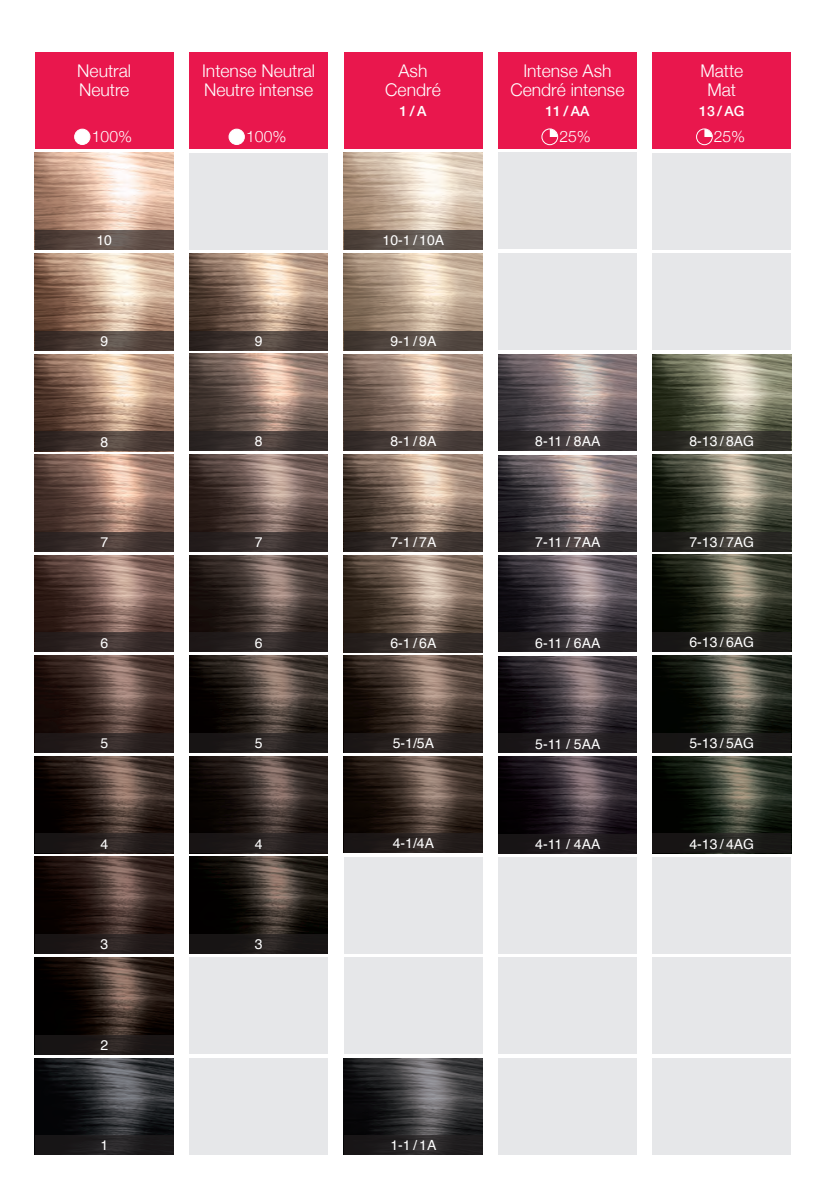
<style>
.page{position:relative;width:824px;height:1204px;background:#fff}
.page>*{position:absolute;margin:0;border:0;box-sizing:border-box;transform-origin:0 0}
.t1{font:300 17.5px/19.2px "Helvetica Neue";color:#fff;text-align:center}
.t2{font:300 15.75px "Helvetica Neue";color:#fff}
.t3{font:14px "Helvetica";color:#fff}
.t4{font:500 14px "Helvetica Neue";color:#fff}
</style>
<div class="page">
<img style="left:344px;top:756px;width:138px;height:78px">
<img style="left:344px;top:1058px;width:138px;height:77px">
<img style="left:344px;top:655px;width:138px;height:78px">
<img style="left:344px;top:555px;width:138px;height:78px">
<img style="left:344px;top:455px;width:138px;height:77px">
<img style="left:344px;top:354px;width:138px;height:77px">
<img style="left:344px;top:254px;width:138px;height:77px">
<img style="left:344px;top:153px;width:138px;height:77px">
<svg style="left:344px;top:834px;width:138px;height:19px;background:#241e1c"></svg>
<svg style="left:344px;top:1135px;width:138px;height:20px;background:#232021"></svg>
<svg style="left:344px;top:733px;width:138px;height:19px;background:#282220"></svg>
<svg style="left:344px;top:633px;width:138px;height:19px;background:#352d29"></svg>
<svg style="left:344px;top:532px;width:138px;height:20px;background:#3d3430"></svg>
<svg style="left:344px;top:431px;width:138px;height:20px;background:#453b37"></svg>
<svg style="left:344px;top:331px;width:138px;height:20px;background:#50463f"></svg>
<svg style="left:344px;top:230px;width:138px;height:20px;background:#5a504a"></svg>
<div style="left:344px;top:52px;width:138px;height:97px;background:#e9174d"></div>
<div style="left:344px;top:957px;width:138px;height:97px;background:#e6e7e9"></div>
<div style="left:344px;top:857px;width:138px;height:97px;background:#e6e7e9"></div>
<img style="left:35px;top:756px;width:138px;height:78px">
<img style="left:35px;top:857px;width:138px;height:77px">
<img style="left:35px;top:656px;width:138px;height:77px">
<img style="left:35px;top:1058px;width:138px;height:77px">
<img style="left:35px;top:957px;width:138px;height:78px">
<img style="left:35px;top:555px;width:138px;height:78px">
<img style="left:35px;top:455px;width:138px;height:77px">
<img style="left:35px;top:354px;width:138px;height:78px">
<img style="left:35px;top:253px;width:138px;height:78px">
<img style="left:35px;top:153px;width:138px;height:77px">
<svg style="left:35px;top:1135px;width:138px;height:20px;background:#1d1b1d"></svg>
<svg style="left:35px;top:1035px;width:138px;height:19px;background:#1d1817"></svg>
<div style="left:35px;top:52px;width:138px;height:97px;background:#e9174d"></div>
<svg style="left:35px;top:934px;width:138px;height:20px;background:#211a19"></svg>
<svg style="left:35px;top:733px;width:138px;height:20px;background:#271f1e"></svg>
<svg style="left:35px;top:633px;width:138px;height:19px;background:#332826"></svg>
<svg style="left:35px;top:532px;width:138px;height:19px;background:#3c302d"></svg>
<svg style="left:35px;top:432px;width:138px;height:19px;background:#443732"></svg>
<svg style="left:35px;top:331px;width:138px;height:19px;background:#4e403a"></svg>
<svg style="left:35px;top:230px;width:138px;height:20px;background:#5b4c45"></svg>
<svg style="left:35px;top:834px;width:138px;height:19px;background:#211b1a"></svg>
<div style="left:498px;top:52px;width:139px;height:97px;background:#e9174d"></div>
<div style="left:498px;top:957px;width:139px;height:97px;background:#e6e7e9"></div>
<div style="left:498px;top:1058px;width:139px;height:97px;background:#e6e7e9"></div>
<div style="left:498px;top:153px;width:139px;height:96px;background:#e6e7e9"></div>
<img style="left:498px;top:757px;width:139px;height:77px">
<img style="left:498px;top:656px;width:139px;height:78px">
<img style="left:498px;top:555px;width:139px;height:78px">
<img style="left:498px;top:455px;width:139px;height:77px">
<img style="left:498px;top:354px;width:139px;height:77px">
<svg style="left:498px;top:734px;width:139px;height:19px;background:#231e21"></svg>
<svg style="left:498px;top:633px;width:139px;height:19px;background:#292427"></svg>
<svg style="left:498px;top:532px;width:139px;height:20px;background:#332e30"></svg>
<svg style="left:498px;top:431px;width:139px;height:20px;background:#393335"></svg>
<svg style="left:498px;top:834px;width:139px;height:19px;background:#1f1a1d"></svg>
<div style="left:498px;top:857px;width:139px;height:97px;background:#e6e7e9"></div>
<div style="left:498px;top:253px;width:139px;height:97px;background:#e6e7e9"></div>
<div style="left:189px;top:52px;width:139px;height:97px;background:#e9174d"></div>
<img style="left:189px;top:656px;width:139px;height:77px">
<img style="left:189px;top:756px;width:139px;height:78px">
<img style="left:189px;top:555px;width:139px;height:78px">
<img style="left:189px;top:857px;width:139px;height:77px">
<img style="left:189px;top:455px;width:139px;height:77px">
<img style="left:189px;top:354px;width:139px;height:77px">
<img style="left:189px;top:253px;width:139px;height:78px">
<svg style="left:189px;top:934px;width:139px;height:20px;background:#1c1818"></svg>
<svg style="left:189px;top:834px;width:139px;height:19px;background:#201a1a"></svg>
<svg style="left:189px;top:633px;width:139px;height:19px;background:#272120"></svg>
<svg style="left:189px;top:532px;width:139px;height:19px;background:#312928"></svg>
<svg style="left:189px;top:431px;width:139px;height:20px;background:#3a312f"></svg>
<svg style="left:189px;top:331px;width:139px;height:19px;background:#433833"></svg>
<svg style="left:189px;top:733px;width:139px;height:20px;background:#211c1b"></svg>
<div style="left:189px;top:957px;width:139px;height:97px;background:#e6e7e9"></div>
<div style="left:189px;top:1058px;width:139px;height:97px;background:#e6e7e9"></div>
<div style="left:189px;top:153px;width:139px;height:97px;background:#e6e7e9"></div>
<img style="left:652px;top:655px;width:139px;height:78px">
<img style="left:652px;top:555px;width:139px;height:77px">
<img style="left:652px;top:455px;width:139px;height:77px">
<svg style="left:652px;top:733px;width:139px;height:19px;background:#1e1c1a"></svg>
<svg style="left:652px;top:632px;width:139px;height:20px;background:#21201d"></svg>
<svg style="left:652px;top:532px;width:139px;height:19px;background:#2b2a25"></svg>
<div style="left:652px;top:52px;width:139px;height:97px;background:#e9174d"></div>
<div style="left:652px;top:1058px;width:139px;height:97px;background:#e6e7e9"></div>
<img style="left:652px;top:354px;width:139px;height:77px">
<svg style="left:652px;top:431px;width:139px;height:20px;background:#37352e"></svg>
<div style="left:652px;top:857px;width:139px;height:97px;background:#e6e7e9"></div>
<div style="left:652px;top:957px;width:139px;height:97px;background:#e6e7e9"></div>
<div style="left:652px;top:153px;width:139px;height:97px;background:#e6e7e9"></div>
<div style="left:652px;top:253px;width:139px;height:97px;background:#e6e7e9"></div>
<img style="left:652px;top:756px;width:139px;height:78px">
<svg style="left:652px;top:834px;width:139px;height:19px;background:#1d1c1a"></svg>
<div style="left:75px;top:129px;width:15px;height:15px;background:#fff;border-radius:50%"></div>
<div style="left:74px;top:129px;width:16px;height:16px;border:1px solid #fff;border-radius:50%"></div>
<div style="left:542px;top:129px;width:16px;height:16px;border:1px solid #fff;border-radius:50%"></div>
<div style="left:229px;top:129px;width:15px;height:15px;background:#fff;border-radius:50%"></div>
<div style="left:229px;top:129px;width:16px;height:16px;border:1px solid #fff;border-radius:50%"></div>
<svg style="left:550px;top:129px;width:7px;height:8px"></svg>
<div style="left:696px;top:129px;width:16px;height:16px;border:1px solid #fff;border-radius:50%"></div>
<svg style="left:704px;top:129px;width:8px;height:8px"></svg>
<p class="t1" style="left:77px;top:60px;width:55px;text-align:left">Neutral<br>Neutre</p>
<p class="t1" style="left:202px;top:60px;width:115px;text-align:left">Intense Neutral<br>Neutre intense</p>
<p class="t1" style="left:385px;top:60px;width:57px">Ash<br>Cendré</p>
<p class="t4" style="left:400px;top:99px;width:28px">1/A</p>
<p class="t1" style="left:510px;top:60px;width:116px">Intense Ash<br>Cendré intense</p>
<p class="t4" style="left:545px;top:99px;width:45px">11/AA</p>
<p class="t1" style="left:700px;top:60px;width:44px">Matte<br>Mat</p>
<p class="t4" style="left:699px;top:99px;width:47px">13/AG</p>
<p class="t2" style="left:92px;top:124px;width:42px">100%</p>
<p class="t2" style="left:246px;top:124px;width:42px">100%</p>
<p class="t2" style="left:559px;top:124px;width:33px">25%</p>
<p class="t2" style="left:714px;top:124px;width:33px">25%</p>
<p class="t3" style="left:96px;top:230px;width:17px">10</p>
<p class="t3" style="left:383px;top:230px;width:63px">10-1 / 10A</p>
<p class="t3" style="left:100px;top:330px;width:9px">9</p>
<p class="t3" style="left:255px;top:330px;width:9px">9</p>
<p class="t3" style="left:390px;top:330px;width:47px">9-1 / 9A</p>
<p class="t3" style="left:100px;top:431px;width:9px">8</p>
<p class="t3" style="left:255px;top:430px;width:9px">8</p>
<p class="t3" style="left:390px;top:431px;width:47px">8-1 / 8A</p>
<p class="t3" style="left:535px;top:431px;width:67px">8-11 / 8AA</p>
<p class="t3" style="left:689px;top:431px;width:66px">8-13 / 8AG</p>
<p class="t3" style="left:100px;top:531px;width:9px">7</p>
<p class="t3" style="left:255px;top:531px;width:9px">7</p>
<p class="t3" style="left:390px;top:532px;width:47px">7-1 / 7A</p>
<p class="t3" style="left:535px;top:532px;width:67px">7-11 / 7AA</p>
<p class="t3" style="left:689px;top:531px;width:66px">7-13 / 7AG</p>
<p class="t3" style="left:100px;top:632px;width:9px">6</p>
<p class="t3" style="left:255px;top:632px;width:9px">6</p>
<p class="t3" style="left:390px;top:632px;width:47px">6-1 / 6A</p>
<p class="t3" style="left:535px;top:632px;width:67px">6-11 / 6AA</p>
<p class="t3" style="left:689px;top:632px;width:66px">6-13 / 6AG</p>
<p class="t3" style="left:100px;top:732px;width:9px">5</p>
<p class="t3" style="left:255px;top:732px;width:9px">5</p>
<p class="t3" style="left:393px;top:732px;width:43px">5-1/5A</p>
<p class="t3" style="left:535px;top:733px;width:67px">5-11 / 5AA</p>
<p class="t3" style="left:689px;top:732px;width:66px">5-13 / 5AG</p>
<p class="t3" style="left:100px;top:833px;width:9px">4</p>
<p class="t3" style="left:255px;top:833px;width:9px">4</p>
<p class="t3" style="left:393px;top:833px;width:43px">4-1/4A</p>
<p class="t3" style="left:535px;top:833px;width:67px">4-11 / 4AA</p>
<p class="t3" style="left:689px;top:833px;width:66px">4-13 / 4AG</p>
<p class="t3" style="left:100px;top:934px;width:9px">3</p>
<p class="t3" style="left:255px;top:934px;width:9px">3</p>
<p class="t3" style="left:100px;top:1034px;width:9px">2</p>
<p class="t3" style="left:100px;top:1135px;width:9px">1</p>
<p class="t3" style="left:390px;top:1135px;width:47px">1-1 / 1A</p>
</div>
